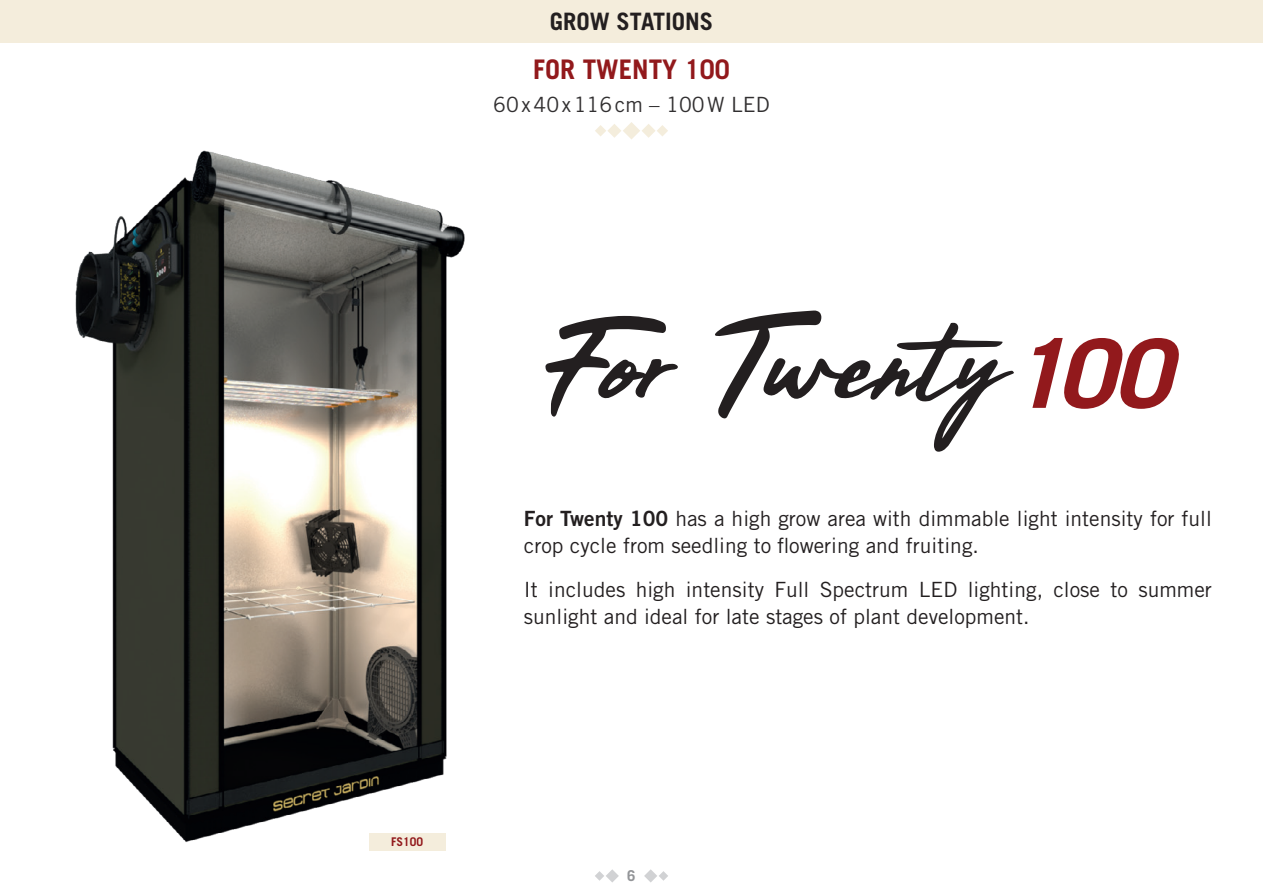
<style>
.page{position:relative;width:1263px;height:893px;background:#fff}
.page>*{position:absolute;margin:0;border:0;box-sizing:border-box;transform-origin:0 0}
.t1{font:700 27px "Trade Gothic LT Std";color:#92191c}
.t2{font:700 24px "Trade Gothic LT Std";color:#231f20}
.t3{font:21px/27px "Trade Gothic LT Std";color:#231f20}
.t4{font:21px "Trade Gothic LT Std";color:#312f30}
.t5{font:700 15px "Trade Gothic LT Std";color:#939598}
.t6{font:700 12px "Trade Gothic LT Std";color:#92191c}
.s1{font-family:"Trade Gothic LT Std Bd 2"}
</style>
<div class="page">
<div style="left:0;top:0;width:1263px;height:43px;background:#f4eddc"></div>
<svg style="left:644px;top:869px;width:24px;height:13px"></svg>
<svg style="left:595px;top:869px;width:24px;height:13px"></svg>
<img style="left:75px;top:150px;width:390px;height:700px">
<svg style="left:595px;top:122px;width:73px;height:17px"></svg>
<div style="left:369px;top:833px;width:76px;height:17px;background:#f4eddc"></div>
<svg style="left:545px;top:315px;width:133px;height:102px"></svg>
<svg style="left:715px;top:310px;width:299px;height:142px"></svg>
<svg style="left:1032px;top:338px;width:147px;height:71px"></svg>
<p class="t2" style="left:550px;top:7px;width:165px">GROW STATIONS</p>
<p class="t1" style="left:533px;top:53px;width:198px">FOR TWENTY 100</p>
<p class="t4" style="left:493px;top:92px;width:278px">60x40x116cm – 100W LED</p>
<p class="t6" style="left:391px;top:834px;width:34px">FS100</p>
<p class="t3" style="left:524px;top:505px;width:689px"><span class="s1">For Twenty 100</span> has a high grow area with dimmable light intensity for full crop cycle from seedling to flowering and fruiting.</p>
<p class="t3" style="left:524px;top:576px;width:689px">It includes high intensity Full Spectrum LED lighting, close to summer sunlight and ideal for late stages of plant development.</p>
<p class="t5" style="left:627px;top:867px;width:10px">6</p>
</div>
